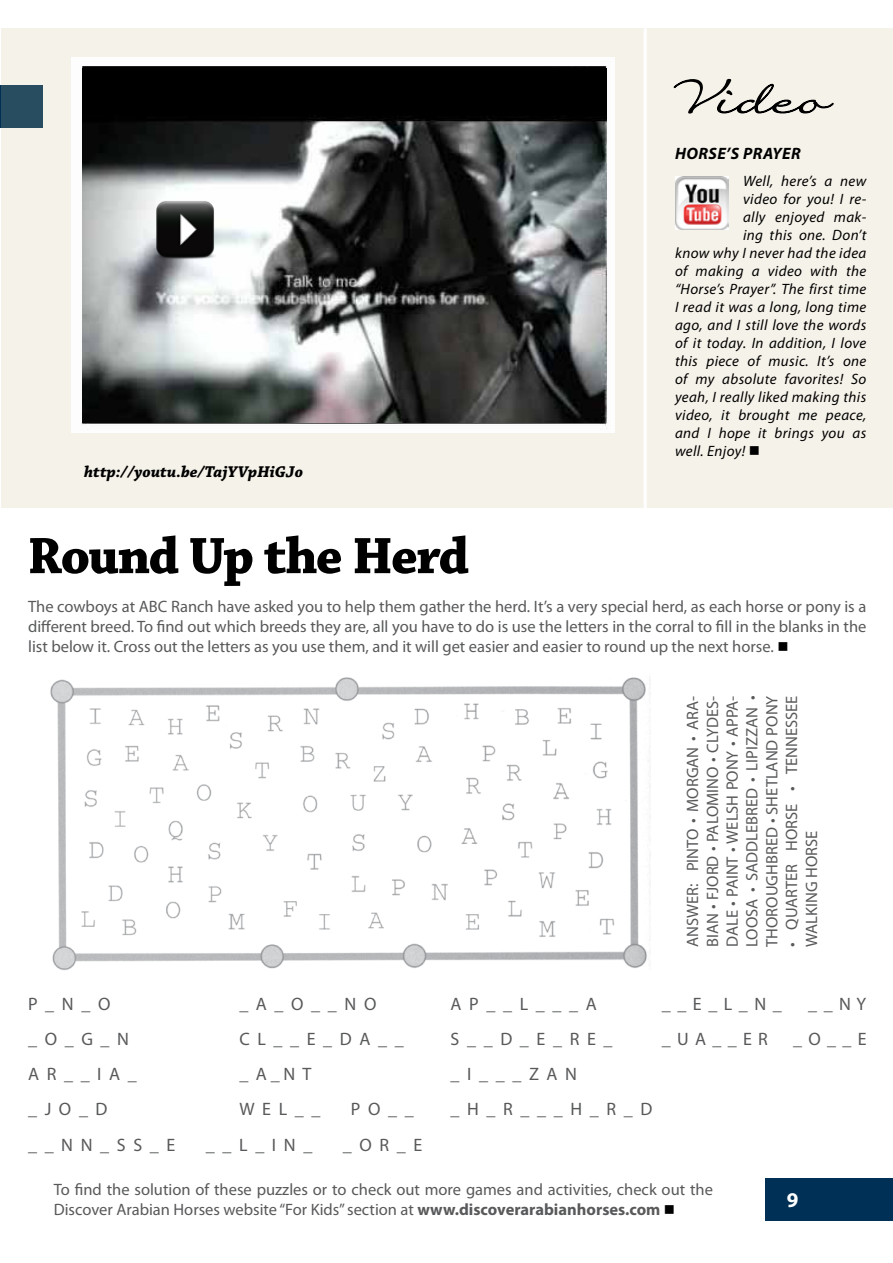
<style>
.page{position:relative;width:893px;height:1263px;background:#fff}
.page>*{position:absolute;margin:0;border:0;box-sizing:border-box;transform-origin:0 0}
.t1{font:700 54px "Chaparral Pro";letter-spacing:-.035em;color:#000}
.t2{font:700 21px "Myriad Pro";color:#fff}
.t3{font:18px/35.1px "Myriad Pro";color:#58595b}
.t4{font:16.5px/19.8px "Myriad Pro";color:#58595b}
.t5{font:italic 700 16.5px "Chaparral Pro";color:#000}
.t6{font:italic 700 16.5px "Myriad Pro";letter-spacing:.025em;color:#000}
.t7{font:italic 15px "Myriad Pro";letter-spacing:.025em;color:#000}
.s1{color:#000}
.s2{font-weight:700}
</style>
<div class="page">
<div style="left:0;top:85px;width:43px;height:43px;background:#284c60"></div>
<div style="left:2px;top:28px;width:891px;height:480px;background:#f5f2e9"></div>
<img style="left:50px;top:677px;width:601px;height:293px">
<div style="left:765px;top:1178px;width:128px;height:42px;background:#003055"></div>
<img style="left:71px;top:57px;width:543px;height:375px">
<img style="left:83px;top:68px;width:523px;height:354px">
<svg style="left:673px;top:78px;width:161px;height:36px"></svg>
<img style="left:676px;top:176px;width:53px;height:54px">
<hr style="left:644px;top:28px;width:3px;height:565px;background:#fff">
<img style="left:144px;top:189px;width:82px;height:83px">
<p class="t5" style="left:84px;top:462px;width:221px">http://youtu.be/TajYVpHiGJo</p>
<p class="t6" style="left:675px;top:142px;width:127px">HORSE’S PRAYER</p>
<p class="t7" style="left:743px;top:171px;width:125px">Well, here’s a new</p>
<p class="t7" style="left:743px;top:189px;width:125px">video for you! I re-</p>
<p class="t7" style="left:743px;top:207px;width:125px">ally enjoyed mak-</p>
<p class="t7" style="left:743px;top:225px;width:125px">ing this one. Don’t</p>
<p class="t7" style="left:675px;top:243px;width:193px">know why I never had the idea</p>
<p class="t7" style="left:675px;top:261px;width:193px">of making a video with the</p>
<p class="t7" style="left:675px;top:279px;width:193px">“Horse’s Prayer”. The first time</p>
<p class="t7" style="left:675px;top:297px;width:193px">I read it was a long, long time</p>
<p class="t7" style="left:675px;top:315px;width:193px">ago, and I still love the words</p>
<p class="t7" style="left:675px;top:333px;width:193px">of it today. In addition, I love</p>
<p class="t7" style="left:675px;top:351px;width:193px">this piece of music. It’s one</p>
<p class="t7" style="left:675px;top:369px;width:193px">of my absolute favorites! So</p>
<p class="t7" style="left:675px;top:387px;width:193px">yeah, I really liked making this</p>
<p class="t7" style="left:675px;top:405px;width:193px">video, it brought me peace,</p>
<p class="t7" style="left:675px;top:423px;width:193px">and I hope it brings you as</p>
<p class="t7" style="left:675px;top:441px;width:86px">well. Enjoy! ■</p>
<h1 class="t1" style="left:27px;top:524px;width:443px">Round Up the Herd</h1>
<p class="t4" style="left:28px;top:597px;width:840px;text-align:justify">The cowboys at ABC Ranch have asked you to help them gather the herd. It’s a very special herd, as each horse or pony is a different breed. To find out which breeds they are, all you have to do is use the letters in the corral to fill in the blanks in the list below it. Cross out the letters as you use them, and it will get easier and easier to round up the next horse. <span class="s1">■</span></p>
<p class="t3" style="left:28px;top:986px;width:110px">P _ N _ O<br>_ O _ G _ N<br>A R _ _ I A _ _ J O _ D</p>
<p class="t3" style="left:239px;top:986px;width:166px">_ A _ O _ _ N O<br>C L _ _ E _ D A _ _ _ A _ N T<br>W E L _ _</p>
<p class="t3" style="left:351px;top:1091px;width:64px">P O _ _</p>
<p class="t3" style="left:28px;top:1127px;width:147px">_ _ N N _ S S _ E</p>
<p class="t3" style="left:206px;top:1127px;width:108px">_ _ L _ I N _</p>
<p class="t3" style="left:343px;top:1127px;width:79px">_ O R _ E</p>
<p class="t4" style="left:682px;top:947px;width:253px;text-align:justify;rotate:-90deg">ANSWER: PINTO • MORGAN • ARA-BIAN • FJORD • PALOMINO • CLYDES-DALE • PAINT • WELSH PONY • APPA-LOOSA • SADDLEBRED • LIPIZZAN • THOROUGHBRED • SHETLAND PONY</p>
<p class="t4" style="left:781px;top:947px;width:253px;rotate:-90deg">• QUARTER HORSE • TENNESSEE<br>WALKING HORSE</p>
<p class="t3" style="left:451px;top:986px;width:201px">A P _ _ L _ _ _ A<br>S _ _ D _ E _ R E _<br>_ I _ _ _ Z A N<br>_ H _ R _ _ _ H _ R _ D</p>
<p class="t3" style="left:662px;top:986px;width:122px">_ _ E _ L _ N _</p>
<p class="t3" style="left:808px;top:986px;width:59px">_ _ N Y</p>
<p class="t3" style="left:662px;top:1021px;width:106px">_ U A _ _ E R</p>
<p class="t3" style="left:793px;top:1021px;width:73px">_ O _ _ E</p>
<p class="t4" style="left:54px;top:1179px;width:661px">To find the solution of these puzzles or to check out more games and activities, check out the<br>Discover Arabian Horses website “For Kids” section at <span class="s2">www.discoverarabianhorses.com</span> <span class="s1">■</span></p>
<p class="t2" style="left:787px;top:1186px;width:13px">9</p>
</div>
